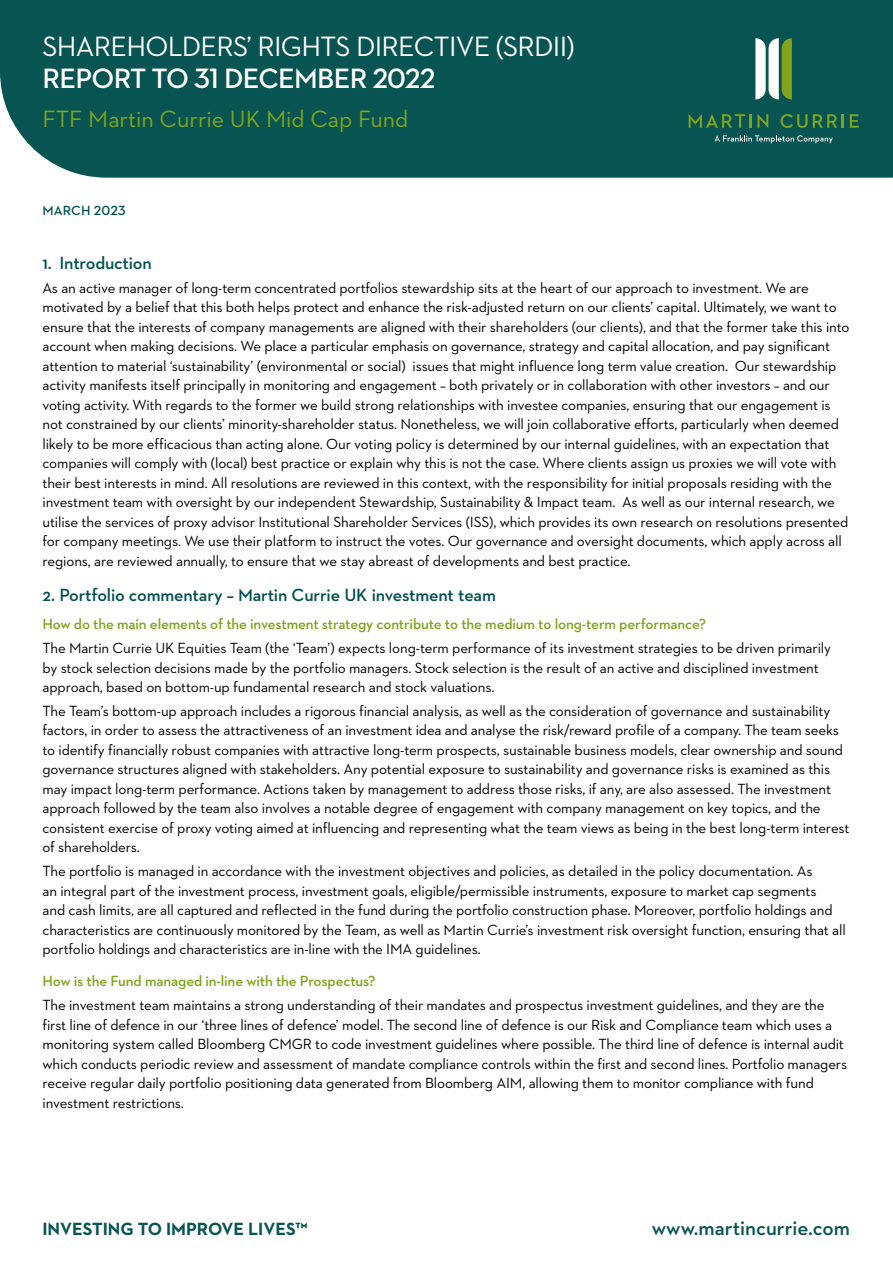
<style>
.page{position:relative;width:893px;height:1263px;background:#fff}
.page>*{position:absolute;margin:0;border:0;box-sizing:border-box;transform-origin:0 0}
.t1{font:28.5px "Neutraface 2 Text";letter-spacing:-.025em;color:#fff}
.t2{font:600 28.5px "Neutraface 2 Text";letter-spacing:-.025em;color:#fff}
.t3{font:24px "Neutraface 2 Text";color:#80a51b}
.t4{font:600 21px "Neutraface 2 Text";color:#085452}
.t5{font:600 18px "Neutraface 2 Text";letter-spacing:-.01em;color:#005051}
.t6{font:700 18px "Neutraface 2 Text";color:#085452}
.t7{font:15px/19.5px "Neutraface 2 Text";letter-spacing:-.01em;color:#000}
.t8{font:600 15px "Neutraface 2 Text";letter-spacing:-.01em;color:#80a41c}
.t9{font:600 13.5px "Neutraface 2 Text";letter-spacing:.01em;color:#005051}
</style>
<div class="page">
<div style="left:0;top:0;width:893px;height:178px;background:#085452"></div>
<svg style="left:689px;top:114px;width:79px;height:14px"></svg>
<svg style="left:780px;top:114px;width:27px;height:14px"></svg>
<svg style="left:813px;top:114px;width:31px;height:14px"></svg>
<svg style="left:850px;top:114px;width:9px;height:14px"></svg>
<svg style="left:755px;top:38px;width:37px;height:61px"></svg>
<svg style="left:715px;top:135px;width:118px;height:8px"></svg>
<h1 class="t1" style="left:43px;top:29px;width:534px">SHAREHOLDERS’ RIGHTS DIRECTIVE (SRDII)</h1>
<h1 class="t2" style="left:43px;top:60px;width:394px">REPORT TO 31 DECEMBER 2022</h1>
<h2 class="t3" style="left:43px;top:104px;width:367px">FTF Martin Currie UK Mid Cap Fund</h2>
<p class="t9" style="left:43px;top:202px;width:85px">MARCH 2023</p>
<p class="t5" style="left:43px;top:252px;width:111px">1. Introduction</p>
<p class="t7" style="left:43px;top:278px;width:809px">As an active manager of long-term concentrated portfolios stewardship sits at the heart of our approach to investment. We are motivated by a belief that this both helps protect and enhance the risk-adjusted return on our clients’ capital. Ultimately, we want to ensure that the interests of company managements are aligned with their shareholders (our clients), and that the former take this into account when making decisions. We place a particular emphasis on governance, strategy and capital allocation, and pay significant attention to material ‘sustainability’ (environmental or social) issues that might influence long term value creation. Our stewardship activity manifests itself principally in monitoring and engagement – both privately or in collaboration with other investors – and our voting activity. With regards to the former we build strong relationships with investee companies, ensuring that our engagement is not constrained by our clients’ minority-shareholder status. Nonetheless, we will join collaborative efforts, particularly when deemed likely to be more efficacious than acting alone. Our voting policy is determined by our internal guidelines, with an expectation that companies will comply with (local) best practice or explain why this is not the case. Where clients assign us proxies we will vote with their best interests in mind. All resolutions are reviewed in this context, with the responsibility for initial proposals residing with the investment team with oversight by our independent Stewardship, Sustainability &amp; Impact team. As well as our internal research, we utilise the services of proxy advisor Institutional Shareholder Services (ISS), which provides its own research on resolutions presented for company meetings. We use their platform to instruct the votes. Our governance and oversight documents, which apply across all regions, are reviewed annually, to ensure that we stay abreast of developments and best practice.</p>
<p class="t5" style="left:43px;top:584px;width:455px">2. Portfolio commentary – Martin Currie UK investment team</p>
<p class="t8" style="left:43px;top:615px;width:665px">How do the main elements of the investment strategy contribute to the medium to long-term performance?</p>
<p class="t7" style="left:43px;top:638px;width:790px">The Martin Currie UK Equities Team (the ‘Team’) expects long-term performance of its investment strategies to be driven primarily by stock selection decisions made by the portfolio managers. Stock selection is the result of an active and disciplined investment approach, based on bottom-up fundamental research and stock valuations.</p>
<p class="t7" style="left:43px;top:701px;width:808px">The Team’s bottom-up approach includes a rigorous financial analysis, as well as the consideration of governance and sustainability factors, in order to assess the attractiveness of an investment idea and analyse the risk/reward profile of a company. The team seeks to identify financially robust companies with attractive long-term prospects, sustainable business models, clear ownership and sound governance structures aligned with stakeholders. Any potential exposure to sustainability and governance risks is examined as this may impact long-term performance. Actions taken by management to address those risks, if any, are also assessed. The investment approach followed by the team also involves a notable degree of engagement with company management on key topics, and the consistent exercise of proxy voting aimed at influencing and representing what the team views as being in the best long-term interest of shareholders.</p>
<p class="t7" style="left:43px;top:861px;width:805px">The portfolio is managed in accordance with the investment objectives and policies, as detailed in the policy documentation. As<br>an integral part of the investment process, investment goals, eligible/permissible instruments, exposure to market cap segments<br>and cash limits, are all captured and reflected in the fund during the portfolio construction phase. Moreover, portfolio holdings and characteristics are continuously monitored by the Team, as well as Martin Currie’s investment risk oversight function, ensuring that all portfolio holdings and characteristics are in-line with the IMA guidelines.</p>
<p class="t8" style="left:43px;top:972px;width:335px">How is the Fund managed in-line with the Prospectus?</p>
<p class="t7" style="left:43px;top:995px;width:806px">The investment team maintains a strong understanding of their mandates and prospectus investment guidelines, and they are the first line of defence in our ‘three lines of defence’ model. The second line of defence is our Risk and Compliance team which uses a monitoring system called Bloomberg CMGR to code investment guidelines where possible. The third line of defence is internal audit which conducts periodic review and assessment of mandate compliance controls within the first and second lines. Portfolio managers receive regular daily portfolio positioning data generated from Bloomberg AIM, allowing them to monitor compliance with fund investment restrictions.</p>
<p class="t6" style="left:42px;top:1218px;width:267px">INVESTING TO IMPROVE LIVES™</p>
<h3 class="t4" style="left:652px;top:1215px;width:200px">www.martincurrie.com</h3>
</div>
